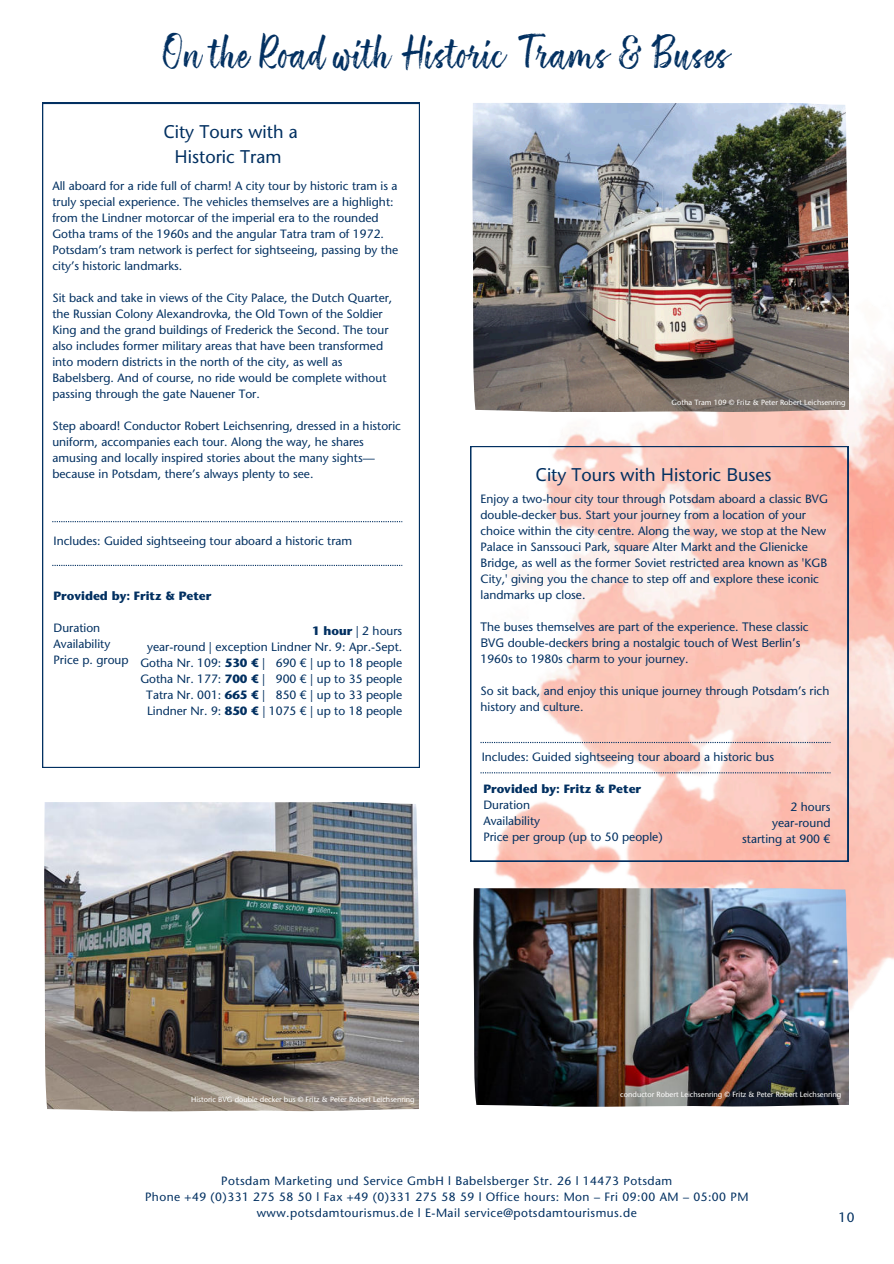
<style>
.page{position:relative;width:894px;height:1264px;background:#fff}
.page>*{position:absolute;margin:0;border:0;box-sizing:border-box;transform-origin:0 0}
.t1{font:40.5px "ATS Script";color:#023061}
.t2{font:18px/24.8px "Stone Sans Std Phonetic";color:#023061;text-align:center}
.t3{font:500 13.5px "Stone Sans Std";color:#023061}
.t4{font:500 12px/16px "Stone Sans Std";color:#023061}
.t5{font:500 12px/16px "Stone Sans Std";letter-spacing:.04em;color:#023061;text-align:center}
.t6{font:12px/16px "Stone Sans Std Phonetic";color:#023061}
.t7{font:700 12px "Stone Sans Std";color:#023061}
.t8{font:500 7.5px "Stone Sans Std";color:#fff}
.s1{font-family:"Noto Sans"}
.s2{font-weight:700}
.s3{font-family:"Noto Sans Gurmukhi"}
</style>
<div class="page">
<svg style="left:42px;top:103px;width:378px;height:665px"></svg>
<svg style="left:52px;top:521px;width:312px;height:1px"></svg>
<svg style="left:52px;top:565px;width:312px;height:1px"></svg>
<img style="left:364px;top:124px;width:529px;height:983px">
<img style="left:472px;top:103px;width:376px;height:309px">
<img style="left:44px;top:802px;width:375px;height:309px">
<svg style="left:470px;top:446px;width:377px;height:415px"></svg>
<svg style="left:480px;top:742px;width:350px;height:1px"></svg>
<svg style="left:480px;top:772px;width:350px;height:1px"></svg>
<div style="left:446px;top:903px;width:71px;height:42px;background:#fff"></div>
<img style="left:473px;top:888px;width:374px;height:218px">
<h1 class="t1" style="left:163px;top:31px;width:567px">On the Road with Historic Trams &amp; Buses</h1>
<h2 class="t2" style="left:163px;top:119px;width:136px"><span class="s1">C</span>ity <span class="s1">T</span>ours with a<br><span class="s1">H</span>istoric <span class="s1">T</span>ram</h2>
<p class="t4" style="left:52px;top:178px;width:347px">All aboard for a ride full of charm! A city tour by historic tram is a truly special experience. The vehicles themselves are a highlight: from the Lindner motorcar of the imperial era to the rounded Gotha trams of the 1960s and the angular Tatra tram of 1972.<br>Potsdam’s tram network is perfect for sightseeing, passing by the city’s historic landmarks.</p>
<p class="t4" style="left:52px;top:290px;width:341px">Sit back and take in views of the City Palace, the Dutch Quarter, the Russian Colony Alexandrovka, the Old Town of the Soldier King and the grand buildings of Frederick the Second. The tour also includes former military areas that have been transformed into modern districts in the north of the city, as well as Babelsberg. And of course, no ride would be complete without passing through the gate Nauener Tor.</p>
<p class="t4" style="left:52px;top:418px;width:350px">Step aboard! Conductor Robert Leichsenring, dressed in a historic uniform, accompanies each tour. Along the way, he shares amusing and locally inspired stories about the many sights— because in Potsdam, there’s always plenty to see.</p>
<p class="t4" style="left:53px;top:532px;width:300px">Includes: Guided sightseeing tour aboard a historic tram</p>
<p class="t7" style="left:53px;top:589px;width:159px">Provided by: Fritz &amp; Peter</p>
<p class="t4" style="left:53px;top:620px;width:77px">Duration<br>Availability<br>Price p. group</p>
<p class="t4" style="left:140px;top:623px;width:263px;text-align:right"><span class="s2">1 hour</span> | 2 hours<br>year-round | exception Lindner Nr. 9: Apr.-Sept.<br>Gotha Nr. 109: <span class="s2">530 €</span> | 690 € | up to 18 people Gotha Nr. 177: <span class="s2">700 €</span> | 900 € | up to 35 people Tatra Nr. 001: <span class="s2">665 €</span> | 850 € | up to 33 people Lindner Nr. 9: <span class="s2">850 €</span> | 1075 € | up to 18 people</p>
<p class="t8" style="left:671px;top:398px;width:176px">Gotha Tram 109 © Fritz &amp; Peter Robert Leichsenring</p>
<h2 class="t2" style="left:535px;top:462px;width:237px"><span class="s1">C</span>ity <span class="s1">T</span>ours with <span class="s1">H</span>istoric <span class="s1">B</span>uses</h2>
<p class="t4" style="left:480px;top:491px;width:349px">Enjoy a two-hour city tour through Potsdam aboard a classic BVG double-decker bus. Start your journey from a location of your choice within the city centre. Along the way, we stop at the New Palace in Sanssouci Park, square Alter Markt and the Glienicke Bridge, as well as the former Soviet restricted area known as 'KGB City,' giving you the chance to step off and explore these iconic landmarks up close.</p>
<p class="t6" style="left:480px;top:619px;width:329px"><span class="s1">T</span>he buses themselves are part of the experience. <span class="s1">T</span>hese classic<br><span class="s1">BVG</span> double-deckers bring a nostalgic touch of <span class="s1">W</span>est <span class="s1">B</span>erlin<span class="s3">’</span>s</p>
<p class="t4" style="left:480px;top:651px;width:209px">1960s to 1980s charm to your journey.</p>
<p class="t4" style="left:480px;top:683px;width:350px">So sit back, and enjoy this unique journey through Potsdam’s rich history and culture.</p>
<p class="t4" style="left:481px;top:749px;width:294px">Includes: Guided sightseeing tour aboard a historic bus</p>
<p class="t4" style="left:742px;top:798px;width:90px;text-align:right">2 hours year-round starting at 900 €</p>
<p class="t7" style="left:483px;top:781px;width:159px">Provided by: Fritz &amp; Peter</p>
<p class="t4" style="left:483px;top:796px;width:181px">Duration<br>Availability<br>Price per group (up to 50 people)</p>
<p class="t8" style="left:191px;top:1095px;width:225px">Historic BVG double decker bus © Fritz &amp; Peter Robert Leichsenring</p>
<p class="t8" style="left:620px;top:1090px;width:222px">conductor Robert Leichsenring © Fritz &amp; Peter Robert Leichsenring</p>
<p class="t5" style="left:145px;top:1172px;width:605px">Potsdam Marketing und Service GmbH l Babelsberger Str. 26 l 14473 Potsdam<br>Phone +49 (0)331 275 58 50 l Fax +49 (0)331 275 58 59 l Office hours: Mon – Fri 09:00 AM – 05:00 PM www.potsdamtourismus.de l E-Mail service@potsdamtourismus.de</p>
<p class="t3" style="left:838px;top:1209px;width:18px">10</p>
</div>
